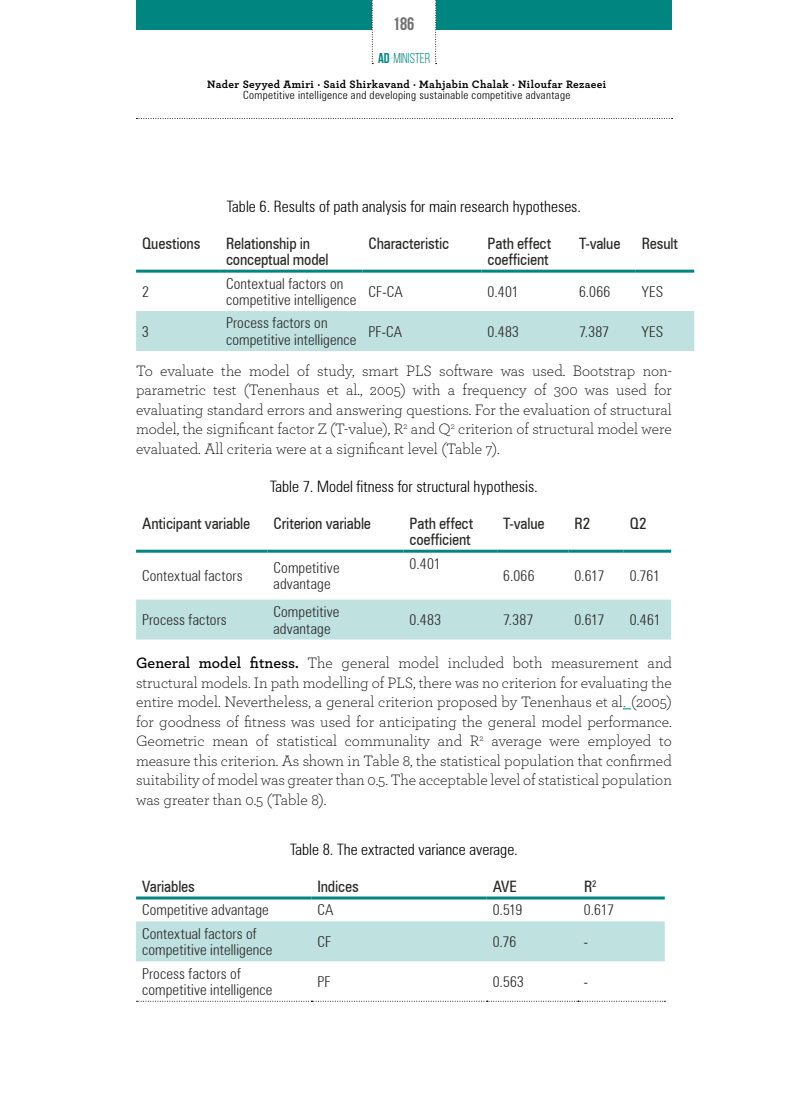
<style>
.page{position:relative;width:808px;height:1106px;background:#fff}
.page>*{position:absolute;margin:0;border:0;box-sizing:border-box;transform-origin:0 0}
.t1{font:700 18px "Bebas Neue";color:#706f6f}
.t2{font:300 15.75px/19.5px "Archer Pro";color:#000;text-align:justify}
.t3{font:condensed 15.75px/16.5px "Zurich BT";letter-spacing:-.01em;color:#282827}
.t4{font:300 condensed 15.75px "Zurich BT";color:#000}
.t5{font:300 condensed 15px/16.5px "Zurich BT";letter-spacing:.005em;color:#282827}
.t6{font:14.25px "Bebas Neue";color:#008581}
.t7{font:300 condensed 11.25px "Zurich BT";letter-spacing:.03em;color:#000}
.t8{font:700 11.25px "Archer Pro";letter-spacing:.035em;color:#000}
.s1{font-weight:700}
.s2{font-weight:300}
.s3{font-weight:600}
.s4{font-family:"Times New Roman";font-weight:400;color:#008581}
</style>
<div class="page">
<svg style="left:136px;top:118px;width:536px;height:1px"></svg>
<div style="left:136px;top:0;width:236px;height:30px;background:#008581"></div>
<svg style="left:435px;top:0;width:2px;height:64px"></svg>
<svg style="left:372px;top:0;width:1px;height:64px"></svg>
<div style="left:436px;top:0;width:236px;height:30px;background:#008581"></div>
<div style="left:136px;top:311px;width:558px;height:40px;background:#bfe1e0"></div>
<hr style="left:136px;top:270px;width:84px;height:3px;background:#008581">
<hr style="left:220px;top:270px;width:142px;height:3px;background:#008581">
<hr style="left:362px;top:270px;width:120px;height:3px;background:#008581">
<hr style="left:482px;top:270px;width:91px;height:3px;background:#008581">
<hr style="left:573px;top:270px;width:63px;height:3px;background:#008581">
<hr style="left:636px;top:270px;width:58px;height:3px;background:#008581">
<div style="left:136px;top:599px;width:535px;height:40px;background:#bfe1e0"></div>
<hr style="left:136px;top:549px;width:131px;height:3px;background:#008581">
<hr style="left:267px;top:549px;width:137px;height:3px;background:#008581">
<hr style="left:404px;top:549px;width:93px;height:3px;background:#008581">
<hr style="left:497px;top:549px;width:71px;height:3px;background:#008581">
<hr style="left:568px;top:549px;width:56px;height:3px;background:#008581">
<hr style="left:624px;top:549px;width:47px;height:3px;background:#008581">
<div style="left:136px;top:921px;width:529px;height:40px;background:#bfe1e0"></div>
<svg style="left:136px;top:1000px;width:529px;height:1px"></svg>
<hr style="left:136px;top:896px;width:175px;height:3px;background:#008581">
<hr style="left:311px;top:896px;width:176px;height:3px;background:#008581">
<hr style="left:487px;top:896px;width:91px;height:3px;background:#008581">
<hr style="left:578px;top:896px;width:87px;height:3px;background:#008581">
<p class="t1" style="left:393px;top:14px;width:23px">186</p>
<p class="t6" style="left:378px;top:51px;width:54px"><span class="s1">AD</span><span class="s2">-</span>MINISTER</p>
<p class="t8" style="left:207px;top:75px;width:400px">Nader Seyyed Amiri · Said Shirkavand · Mahjabin Chalak · Niloufar Rezaeei</p>
<p class="t7" style="left:243px;top:88px;width:329px">Competitive intelligence and developing sustainable competitive advantage</p>
<p class="t4" style="left:227px;top:197px;width:356px">Table 6. Results of path analysis for main research hypotheses.</p>
<p class="t3" style="left:142px;top:235px;width:60px">Questions</p>
<p class="t3" style="left:226px;top:235px;width:104px">Relationship in conceptual model</p>
<p class="t3" style="left:368px;top:235px;width:82px">Characteristic</p>
<p class="t3" style="left:488px;top:235px;width:65px">Path effect coefficient</p>
<p class="t3" style="left:579px;top:235px;width:43px">T-value</p>
<p class="t3" style="left:642px;top:235px;width:38px">Result</p>
<p class="t5" style="left:142px;top:283px;width:8px">2</p>
<p class="t5" style="left:226px;top:275px;width:132px">Contextual factors on competitive intelligence</p>
<p class="t5" style="left:368px;top:283px;width:36px">CF-CA</p>
<p class="t5" style="left:488px;top:283px;width:33px">0.401</p>
<p class="t5" style="left:579px;top:283px;width:33px">6.066</p>
<p class="t5" style="left:642px;top:283px;width:23px">YES</p>
<p class="t5" style="left:142px;top:323px;width:8px">3</p>
<p class="t5" style="left:226px;top:315px;width:132px">Process factors on competitive intelligence</p>
<p class="t5" style="left:368px;top:323px;width:35px">PF-CA</p>
<p class="t5" style="left:488px;top:323px;width:33px">0.483</p>
<p class="t5" style="left:579px;top:323px;width:32px">7.387</p>
<p class="t5" style="left:642px;top:323px;width:23px">YES</p>
<p class="t2" style="left:136px;top:360px;width:537px">To evaluate the model of study, smart PLS software was used. Bootstrap non&shy;parametric test (Tenenhaus et al., 2005) with a frequency of 300 was used for evaluating standard errors and answering questions. For the evaluation of structural model, the significant factor Z (T-value), R<sup>2</sup> and Q<sup>2</sup> criterion of structural model were evaluated. All criteria were at a significant level (Table 7).</p>
<p class="t4" style="left:270px;top:477px;width:269px">Table 7. Model fitness for structural hypothesis.</p>
<p class="t3" style="left:142px;top:514px;width:110px">Anticipant variable</p>
<p class="t3" style="left:273px;top:514px;width:99px">Criterion variable</p>
<p class="t3" style="left:410px;top:514px;width:65px">Path effect coefficient</p>
<p class="t3" style="left:503px;top:514px;width:43px">T-value</p>
<p class="t3" style="left:574px;top:514px;width:17px">R2</p>
<p class="t3" style="left:630px;top:514px;width:18px">Q2</p>
<p class="t5" style="left:142px;top:567px;width:102px">Contextual factors</p>
<p class="t5" style="left:273px;top:559px;width:68px">Competitive advantage</p>
<p class="t5" style="left:410px;top:555px;width:33px">0.401</p>
<p class="t5" style="left:503px;top:567px;width:33px">6.066</p>
<p class="t5" style="left:574px;top:567px;width:31px">0.617</p>
<p class="t5" style="left:630px;top:567px;width:32px">0.761</p>
<p class="t5" style="left:142px;top:611px;width:86px">Process factors</p>
<p class="t5" style="left:273px;top:603px;width:68px">Competitive advantage</p>
<p class="t5" style="left:410px;top:611px;width:33px">0.483</p>
<p class="t5" style="left:503px;top:611px;width:32px">7.387</p>
<p class="t5" style="left:574px;top:611px;width:31px">0.617</p>
<p class="t5" style="left:630px;top:611px;width:33px">0.461</p>
<p class="t2" style="left:136px;top:652px;width:537px"><span class="s3">General model fitness.</span> The general model included both measurement and structural models. In path modelling of PLS, there was no criterion for evaluating the entire model. Nevertheless, a general criterion proposed by Tenenhaus et al<span class="s4">.</span> (2005) for goodness of fitness was used for anticipating the general model performance.<br>Geometric mean of statistical communality and R<sup>2</sup> average were employed to measure this criterion. As shown in Table 8, the statistical population that confirmed suitability of model was greater than 0.5. The acceptable level of statistical population was greater than 0.5 (Table 8).</p>
<p class="t4" style="left:290px;top:840px;width:229px">Table 8. The extracted variance average.</p>
<p class="t3" style="left:142px;top:878px;width:54px">Variables</p>
<p class="t3" style="left:317px;top:878px;width:43px">Indices</p>
<p class="t3" style="left:493px;top:878px;width:26px">AVE</p>
<p class="t3" style="left:584px;top:878px;width:14px">R<sup>2</sup></p>
<p class="t5" style="left:142px;top:901px;width:128px">Competitive advantage</p>
<p class="t5" style="left:317px;top:901px;width:18px">CA</p>
<p class="t5" style="left:493px;top:901px;width:31px">0.519</p>
<p class="t5" style="left:584px;top:901px;width:31px">0.617</p>
<p class="t5" style="left:142px;top:925px;width:132px">Contextual factors of competitive intelligence</p>
<p class="t5" style="left:317px;top:933px;width:15px">CF</p>
<p class="t5" style="left:493px;top:933px;width:25px">0.76</p>
<p class="t5" style="left:584px;top:933px;width:6px">-</p>
<p class="t5" style="left:142px;top:965px;width:132px">Process factors of competitive intelligence</p>
<p class="t5" style="left:317px;top:973px;width:14px">PF</p>
<p class="t5" style="left:493px;top:973px;width:33px">0.563</p>
<p class="t5" style="left:584px;top:973px;width:6px">-</p>
</div>
